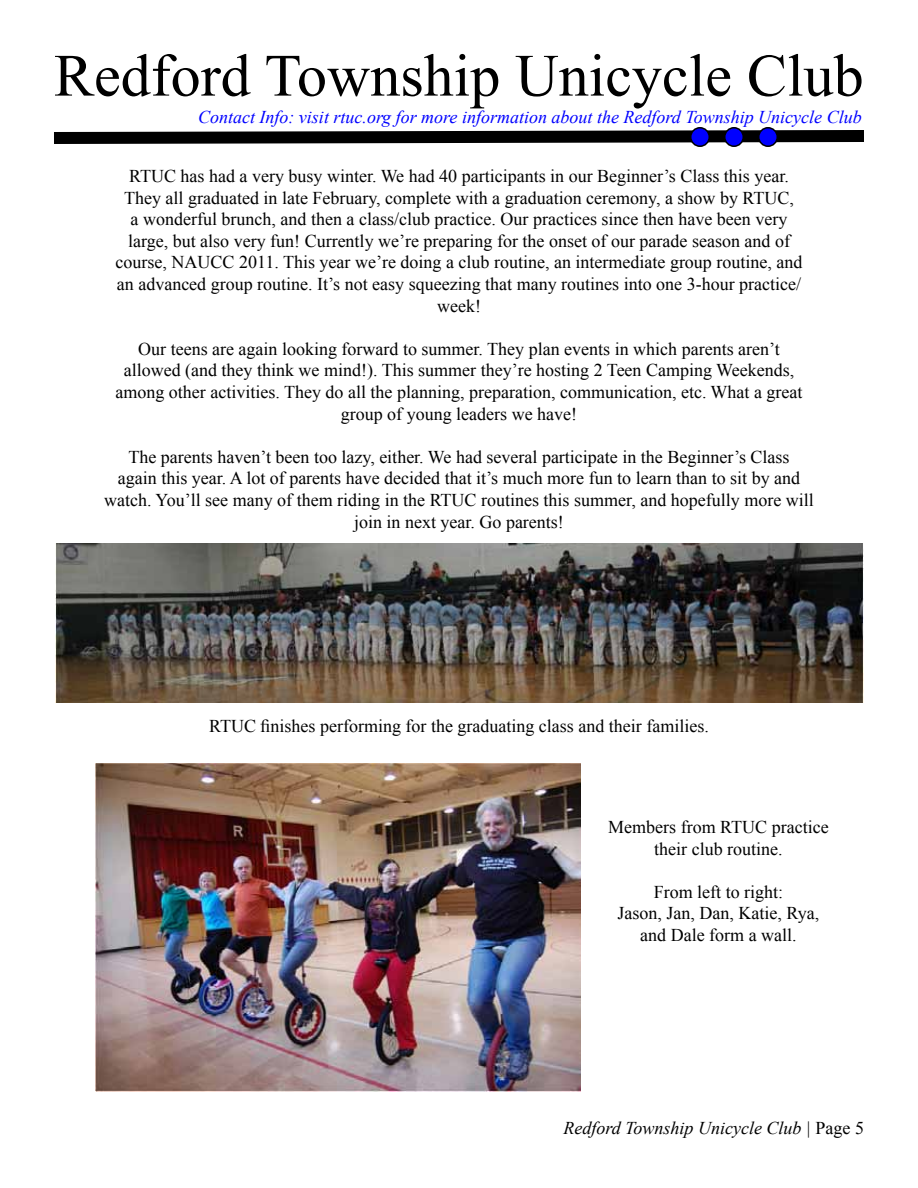
<style>
.page{position:relative;width:918px;height:1188px;background:#fff}
.page>*{position:absolute;margin:0;border:0;box-sizing:border-box;transform-origin:0 0}
.t1{font:60px "Times New Roman";color:#000}
.t2{font:18px/21.6px "Times New Roman";color:#000;text-align:center}
.t3{font:italic 18px "Times New Roman";color:#00f}
.t4{font:italic 18px "Times New Roman";color:#000}
.s1{font-style:normal}
</style>
<div class="page">
<svg style="left:54px;top:127px;width:810px;height:20px"></svg>
<div style="left:759px;top:128px;width:18px;height:18px;background:#00f;border-radius:50%"></div>
<div style="left:758px;top:127px;width:20px;height:20px;border:2px solid #000;border-radius:50%"></div>
<div style="left:691px;top:128px;width:18px;height:18px;background:#00f;border-radius:50%"></div>
<div style="left:690px;top:127px;width:20px;height:20px;border:2px solid #000;border-radius:50%"></div>
<div style="left:725px;top:128px;width:18px;height:18px;background:#00f;border-radius:50%"></div>
<div style="left:724px;top:127px;width:20px;height:20px;border:2px solid #000;border-radius:50%"></div>
<img style="left:55px;top:543px;width:809px;height:159px">
<img style="left:95px;top:763px;width:485px;height:328px">
<h1 class="t1" style="left:54px;top:35px;width:811px">Redford Township Unicycle Club</h1>
<p class="t3" style="left:198px;top:105px;width:665px">Contact Info: visit rtuc.org for more information about the Redford Township Unicycle Club</p>
<p class="t2" style="left:116px;top:165px;width:688px">RTUC has had a very busy winter. We had 40 participants in our Beginner’s Class this year.<br>They all graduated in late February, complete with a graduation ceremony, a show by RTUC,<br>a wonderful brunch, and then a class/club practice. Our practices since then have been very large, but also very fun! Currently we’re preparing for the onset of our parade season and of course, NAUCC 2011. This year we’re doing a club routine, an intermediate group routine, and an advanced group routine. It’s not easy squeezing that many routines into one 3-hour practice/ week!</p>
<p class="t2" style="left:115px;top:338px;width:689px">Our teens are again looking forward to summer. They plan events in which parents aren’t allowed (and they think we mind!). This summer they’re hosting 2 Teen Camping Weekends, among other activities. They do all the planning, preparation, communication, etc. What a great group of young leaders we have!</p>
<p class="t2" style="left:104px;top:446px;width:711px">The parents haven’t been too lazy, either. We had several participate in the Beginner’s Class<br>again this year. A lot of parents have decided that it’s much more fun to learn than to sit by and watch. You’ll see many of them riding in the RTUC routines this summer, and hopefully more will join in next year. Go parents!</p>
<p class="t2" style="left:209px;top:715px;width:501px">RTUC finishes performing for the graduating class and their families.</p>
<p class="t2" style="left:608px;top:816px;width:222px">Members from RTUC practice their club routine.</p>
<p class="t2" style="left:618px;top:881px;width:203px">From left to right:<br>Jason, Jan, Dan, Katie, Rya, and Dale form a wall.</p>
<p class="t4" style="left:563px;top:1116px;width:302px">Redford Township Unicycle Club | <span class="s1">Page 5</span></p>
</div>
